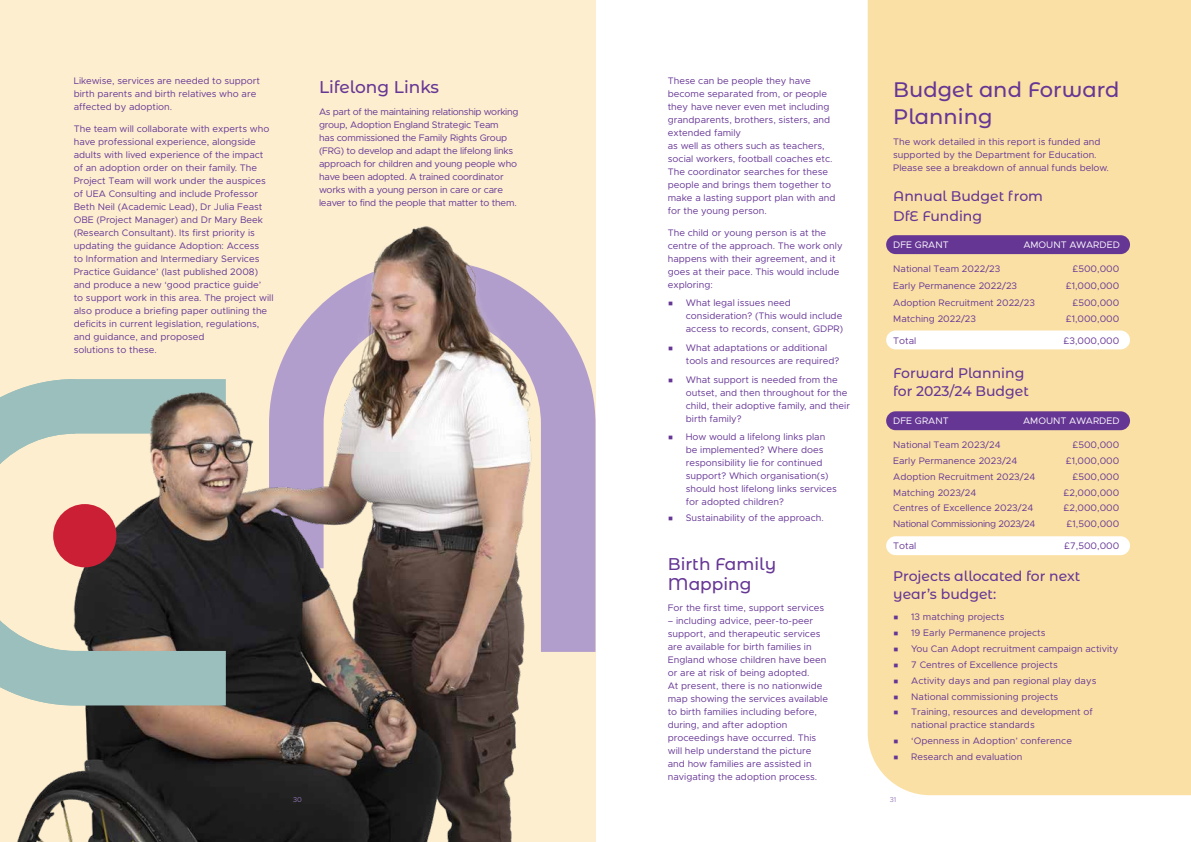
<style>
.page{position:relative;width:1191px;height:842px;background:#fff}
.page>*{position:absolute;margin:0;border:0;box-sizing:border-box;transform-origin:0 0}
.Paragraph_Style_1{font:500 21px/27px "Montserrat Alternates";color:#663695}
.Paragraph_Style_1-2{font:500 17px/20px "Montserrat Alternates";color:#663695}
.Paragraph_Style_1-3{font:500 14px/18px "Montserrat Alternates";color:#663695}
.Paragraph_Style_1-4{font:9.5px/13px "Metropolis";color:#663695}
.Paragraph_Style_1-5{font:9.5px/13px "Metropolis";letter-spacing:-.02em;color:#663695}
.Paragraph_Style_1-6{font:9.5px "Metropolis";color:#fff}
.Paragraph_Style_1-7{font:9.5px "Metropolis";letter-spacing:-.03em;color:#663695}
.t1{font:7px "Metropolis";color:#9579b7}
.s1{font-family:"Montserrat Alternates";font-weight:500}
</style>
<div class="page">
<div style="left:867px;top:0;width:324px;height:795px;background:#fae0a5"></div>
<div style="left:886px;top:235px;width:244px;height:19px;background:#663695;border-radius:9px"></div>
<div style="left:886px;top:411px;width:244px;height:19px;background:#663695;border-radius:9px"></div>
<div style="left:886px;top:536px;width:244px;height:19px;background:#fff;border-radius:9px"></div>
<div style="left:886px;top:330px;width:244px;height:19px;background:#fff;border-radius:9px"></div>
<div style="left:0;top:0;width:595px;height:842px;background:#fdeecf"></div>
<svg style="left:539px;top:301px;width:56px;height:351px;background:#bda9cc"></svg>
<img style="left:17px;top:226px;width:522px;height:616px">
<svg style="left:0;top:379px;width:226px;height:326px"></svg>
<p class="Paragraph_Style_1-4" style="left:74px;top:74px;width:188px">Likewise, services are needed to support birth parents and birth relatives who are affected by adoption.</p>
<p class="Paragraph_Style_1-4" style="left:74px;top:122px;width:201px">The team will collaborate with experts who have professional experience, alongside adults with lived experience of the impact of an adoption order on their family. The Project Team will work under the auspices of UEA Consulting and include Professor Beth Neil (Academic Lead), Dr Julia Feast OBE (Project Manager) and Dr Mary Beek (Research Consultant). Its first priority is updating the guidance Adoption: Access<br>to Information and Intermediary Services Practice Guidance’ (last published 2008) and produce a new ‘good practice guide’<br>to support work in this area. The project will also produce a briefing paper outlining the deficits in current legislation, regulations, and guidance, and proposed<br>solutions to these.</p>
<p class="Paragraph_Style_1-2" style="left:319px;top:76px;width:122px">Lifelong Links</p>
<p class="Paragraph_Style_1-5" style="left:319px;top:105px;width:201px">As part of the maintaining relationship working group, Adoption England Strategic Team<br>has commissioned the Family Rights Group (FRG) to develop and adapt the lifelong links approach for children and young people who have been adopted. A trained coordinator works with a young person in care or care leaver to find the people that matter to them.</p>
<p class="Paragraph_Style_1-4" style="left:668px;top:74px;width:169px">These can be people they have become separated from, or people they have never even met including grandparents, brothers, sisters, and extended family<br>as well as others such as teachers, social workers, football coaches etc.<br>The coordinator searches for these people and brings them together to make a lasting support plan with and for the young person.</p>
<p class="Paragraph_Style_1-4" style="left:668px;top:226px;width:176px">The child or young person is at the centre of the approach. The work only happens with their agreement, and it goes at their pace. This would include exploring:</p>
<p class="Paragraph_Style_1-4" style="left:686px;top:296px;width:159px;text-indent:-18px"><span class="s1">■</span> What legal issues need consideration? (This would include access to records, consent, GDPR)</p>
<p class="Paragraph_Style_1-4" style="left:686px;top:341px;width:155px;text-indent:-18px"><span class="s1">■</span> What adaptations or additional tools and resources are required?</p>
<p class="Paragraph_Style_1-4" style="left:686px;top:373px;width:166px;text-indent:-18px"><span class="s1">■</span> What support is needed from the outset, and then throughout for the child, their adoptive family, and their birth family?</p>
<p class="Paragraph_Style_1-4" style="left:686px;top:430px;width:152px;text-indent:-18px"><span class="s1">■</span> How would a lifelong links plan be implemented? Where does responsibility lie for continued support? Which organisation(s) should host lifelong links services for adopted children?</p>
<p class="Paragraph_Style_1-4" style="left:668px;top:511px;width:158px"><span class="s1">■</span> Sustainability of the approach.</p>
<p class="Paragraph_Style_1-2" style="left:668px;top:553px;width:110px">Birth Family<br>Mapping</p>
<p class="Paragraph_Style_1-4" style="left:668px;top:601px;width:158px">For the first time, support services</p>
<p class="Paragraph_Style_1-4" style="left:668px;top:614px;width:162px">– including advice, peer-to-peer support, and therapeutic services are available for birth families in England whose children have been or are at risk of being adopted.<br>At present, there is no nationwide map showing the services available to birth families including before, during, and after adoption proceedings have occurred. This will help understand the picture and how families are assisted in navigating the adoption process.</p>
<p class="Paragraph_Style_1" style="left:893px;top:75px;width:228px">Budget and Forward<br>Planning</p>
<p class="Paragraph_Style_1-4" style="left:893px;top:136px;width:217px">The work detailed in this report is funded and supported by the Department for Education.<br>Please see a breakdown of annual funds below.</p>
<p class="Paragraph_Style_1-3" style="left:893px;top:185px;width:151px;line-height:20px">Annual Budget from<br>DfE Funding</p>
<p class="Paragraph_Style_1-6" style="left:893px;top:239px;width:57px">DFE GRANT</p>
<p class="Paragraph_Style_1-6" style="left:1023px;top:239px;width:98px">AMOUNT AWARDED</p>
<p class="Paragraph_Style_1-4" style="left:893px;top:262px;width:109px">National Team 2022/23</p>
<p class="Paragraph_Style_1-4" style="left:1072px;top:262px;width:48px">£500,000</p>
<p class="Paragraph_Style_1-4" style="left:893px;top:279px;width:125px">Early Permanence 2022/23</p>
<p class="Paragraph_Style_1-4" style="left:1065px;top:279px;width:55px">£1,000,000</p>
<p class="Paragraph_Style_1-4" style="left:893px;top:296px;width:143px">Adoption Recruitment 2022/23</p>
<p class="Paragraph_Style_1-4" style="left:1072px;top:296px;width:48px">£500,000</p>
<p class="Paragraph_Style_1-4" style="left:893px;top:312px;width:84px">Matching 2022/23</p>
<p class="Paragraph_Style_1-4" style="left:1065px;top:312px;width:55px">£1,000,000</p>
<p class="Paragraph_Style_1-4" style="left:893px;top:334px;width:25px">Total</p>
<p class="Paragraph_Style_1-4" style="left:1063px;top:334px;width:57px">£3,000,000</p>
<p class="Paragraph_Style_1-3" style="left:893px;top:364px;width:137px">Forward Planning for 2023/24 Budget</p>
<p class="Paragraph_Style_1-6" style="left:893px;top:415px;width:57px">DFE GRANT</p>
<p class="Paragraph_Style_1-6" style="left:1023px;top:415px;width:98px">AMOUNT AWARDED</p>
<p class="Paragraph_Style_1-4" style="left:893px;top:438px;width:109px">National Team 2023/24</p>
<p class="Paragraph_Style_1-4" style="left:1072px;top:438px;width:48px">£500,000</p>
<p class="Paragraph_Style_1-4" style="left:893px;top:454px;width:126px">Early Permanence 2023/24</p>
<p class="Paragraph_Style_1-4" style="left:1065px;top:454px;width:55px">£1,000,000</p>
<p class="Paragraph_Style_1-4" style="left:893px;top:470px;width:144px">Adoption Recruitment 2023/24</p>
<p class="Paragraph_Style_1-4" style="left:1072px;top:470px;width:48px">£500,000</p>
<p class="Paragraph_Style_1-4" style="left:893px;top:486px;width:85px">Matching 2023/24</p>
<p class="Paragraph_Style_1-4" style="left:1063px;top:486px;width:57px">£2,000,000</p>
<p class="Paragraph_Style_1-4" style="left:893px;top:502px;width:142px">Centres of Excellence 2023/24</p>
<p class="Paragraph_Style_1-4" style="left:1063px;top:502px;width:57px">£2,000,000</p>
<p class="Paragraph_Style_1-7" style="left:893px;top:518px;width:144px">National Commissioning 2023/24</p>
<p class="Paragraph_Style_1-4" style="left:1066px;top:517px;width:54px">£1,500,000</p>
<p class="Paragraph_Style_1-4" style="left:893px;top:539px;width:25px">Total</p>
<p class="Paragraph_Style_1-4" style="left:1064px;top:539px;width:57px">£7,500,000</p>
<p class="Paragraph_Style_1-3" style="left:893px;top:566px;width:189px">Projects allocated for next year’s budget:</p>
<p class="Paragraph_Style_1-4" style="left:893px;top:611px;width:113px"><span class="s1">■</span> 13 matching projects</p>
<p class="Paragraph_Style_1-4" style="left:893px;top:626px;width:154px"><span class="s1">■</span> 19 Early Permanence projects</p>
<p class="Paragraph_Style_1-4" style="left:893px;top:642px;width:227px"><span class="s1">■</span> You Can Adopt recruitment campaign activity</p>
<p class="Paragraph_Style_1-4" style="left:893px;top:658px;width:166px"><span class="s1">■</span> 7 Centres of Excellence projects</p>
<p class="Paragraph_Style_1-4" style="left:893px;top:674px;width:205px"><span class="s1">■</span> Activity days and pan regional play days</p>
<p class="Paragraph_Style_1-4" style="left:893px;top:690px;width:167px"><span class="s1">■</span> National commissioning projects</p>
<p class="Paragraph_Style_1-4" style="left:911px;top:706px;width:183px;text-indent:-18px"><span class="s1">■</span> Training, resources and development of national practice standards</p>
<p class="Paragraph_Style_1-4" style="left:893px;top:734px;width:180px"><span class="s1">■</span> ‘Openness in Adoption’ conference</p>
<p class="Paragraph_Style_1-4" style="left:893px;top:750px;width:131px"><span class="s1">■</span> Research and evaluation</p>
<p class="t1" style="left:293px;top:795px;width:10px">30</p>
<p class="t1" style="left:889px;top:795px;width:8px">31</p>
</div>
